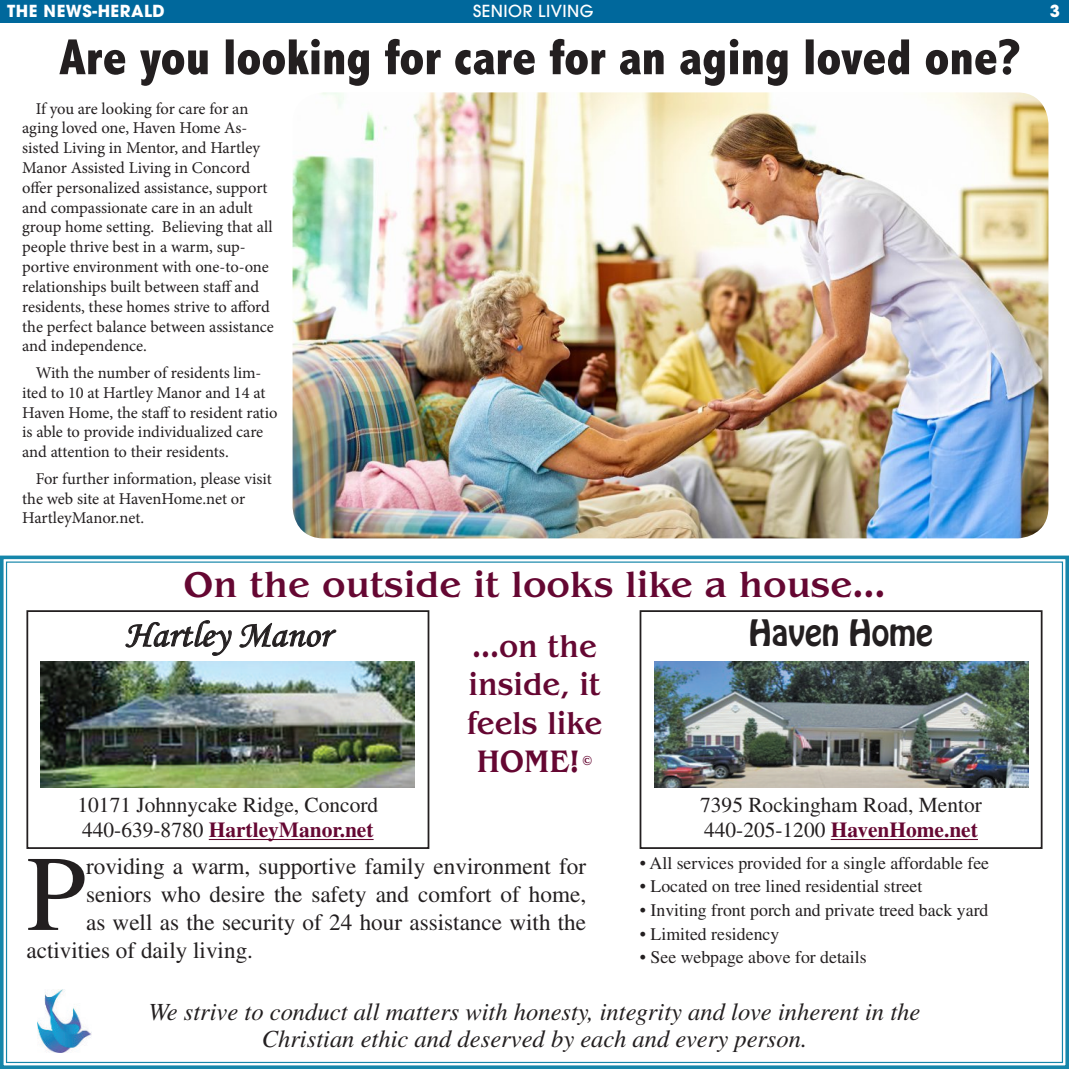
<style>
.page{position:relative;width:1069px;height:1069px;background:#fff}
.page>*{position:absolute;margin:0;border:0;box-sizing:border-box;transform-origin:0 0}
.t1{font:107.1px "Times";color:#231f20}
.t2{font:800 condensed 51px "Abadi";color:#231f20}
.t3{font:500 37.05px "Benguiat";color:#650732}
.t4{font:36.9px "Monotype Corsiva";color:#231f20;scale:1.04 1}
.t5{font:500 32.1px/38.5px "Benguiat";color:#650732;text-align:center;scale:.94 1}
.t6{font:32.1px "Hobo";color:#231f20}
.t7{font:italic 24.6px/26.7px "Times";color:#231f20;text-align:center}
.t8{font:23.1px "Times";color:#231f20}
.t9{font:21.3px/25.7px "Times";color:#231f20}
.t10{font:17.7px "Times";color:#231f20}
.t11{font:16.5px/19.8px "Minion Pro";letter-spacing:-.005em;color:#231f20}
.t12{font:700 16.5px "Avant Garde";letter-spacing:.03em;color:#fff}
.t13{font:500 16.5px "Avant Garde";letter-spacing:.03em;color:#fff}
.t14{font:500 13.5px "Benguiat";color:#650732;scale:.94 1}
.s1{font-weight:700;color:#650732}
</style>
<div class="page">
<div style="left:0;top:0;width:1068px;height:22px;background:#00689c"></div>
<img style="left:292px;top:92px;width:756px;height:446px;border-radius:31px">
<svg style="left:0;top:555px;width:1068px;height:513px"></svg>
<hr style="left:209px;top:838px;width:164px;height:1px;background:#650732">
<svg style="left:125px;top:619px;width:107px;height:37px"></svg>
<svg style="left:239px;top:616px;width:97px;height:33px"></svg>
<div style="left:26px;top:610px;width:403px;height:238px;border:2px solid #231f20"></div>
<img style="left:41px;top:661px;width:374px;height:126px">
<hr style="left:830px;top:838px;width:147px;height:1px;background:#650732">
<div style="left:639px;top:610px;width:403px;height:238px;border:2px solid #231f20"></div>
<img style="left:654px;top:661px;width:373px;height:126px">
<p class="t12" style="left:7px;top:5px;width:159px">THE NEWS-HERALD</p>
<p class="t13" style="left:473px;top:1px;width:122px">SENIOR LIVING</p>
<p class="t12" style="left:1049px;top:5px;width:12px">3</p>
<h2 class="t2" style="left:59px;top:39px;width:962px">Are you looking for care for an aging loved one?</h2>
<p class="t11" style="left:22px;top:100px;width:253px;text-indent:14px">If you are looking for care for an aging loved one, Haven Home As&shy;sisted Living in Mentor, and Hartley Manor Assisted Living in Concord offer personalized assistance, support and compassionate care in an adult group home setting. Believing that all people thrive best in a warm, sup&shy;portive environment with one-to-one relationships built between staff and residents, these homes strive to afford the perfect balance between assistance and independence.</p>
<p class="t11" style="left:22px;top:364px;width:257px;text-indent:14px">With the number of residents lim&shy;ited to 10 at Hartley Manor and 14 at Haven Home, the staff to resident ratio is able to provide individualized care and attention to their residents.</p>
<p class="t11" style="left:22px;top:470px;width:251px;text-indent:14px">For further information, please visit the web site at HavenHome.net or<br>HartleyManor.net.</p>
<h3 class="t3" style="left:183px;top:564px;width:703px">On the outside it looks like a house...</h3>
<h3 class="t5" style="left:466px;top:627px;width:146px">...on the inside, it feels like<br>HOME!</h3>
<h3 class="t6" style="left:748px;top:610px;width:186px">Haven Home</h3>
<h3 class="t4" style="left:125px;top:611px;width:199px">Hartley Manor</h3>
<p class="t14" style="left:582px;top:752px;width:12px">©</p>
<p class="t9" style="left:78px;top:793px;width:302px">10171 Johnnycake Ridge, Concord<br>440-639-8780 <span class="s1">HartleyManor.net</span></p>
<h1 class="t1" style="left:26px;top:857px;width:61px">P</h1>
<h3 class="t8" style="left:86px;top:858px;width:501px">roviding a warm, supportive family environment for</h3>
<h3 class="t8" style="left:86px;top:886px;width:501px">seniors who desire the safety and comfort of home,</h3>
<h3 class="t8" style="left:86px;top:914px;width:501px">as well as the security of 24 hour assistance with the</h3>
<h3 class="t8" style="left:26px;top:941px;width:228px">activities of daily living.</h3>
<p class="t9" style="left:700px;top:793px;width:283px">7395 Rockingham Road, Mentor<br>440-205-1200 <span class="s1">HavenHome.net</span></p>
<p class="t10" style="left:639px;top:856px;width:350px">• All services provided for a single affordable fee</p>
<p class="t10" style="left:639px;top:880px;width:284px">• Located on tree lined residential street</p>
<p class="t10" style="left:639px;top:903px;width:350px">• Inviting front porch and private treed back yard</p>
<p class="t10" style="left:639px;top:927px;width:141px">• Limited residency</p>
<p class="t10" style="left:639px;top:950px;width:228px">• See webpage above for details</p>
<h3 class="t7" style="left:148px;top:997px;width:773px">We strive to conduct all matters with honesty, integrity and love inherent in the<br>Christian ethic and deserved by each and every person.</h3>
</div>
